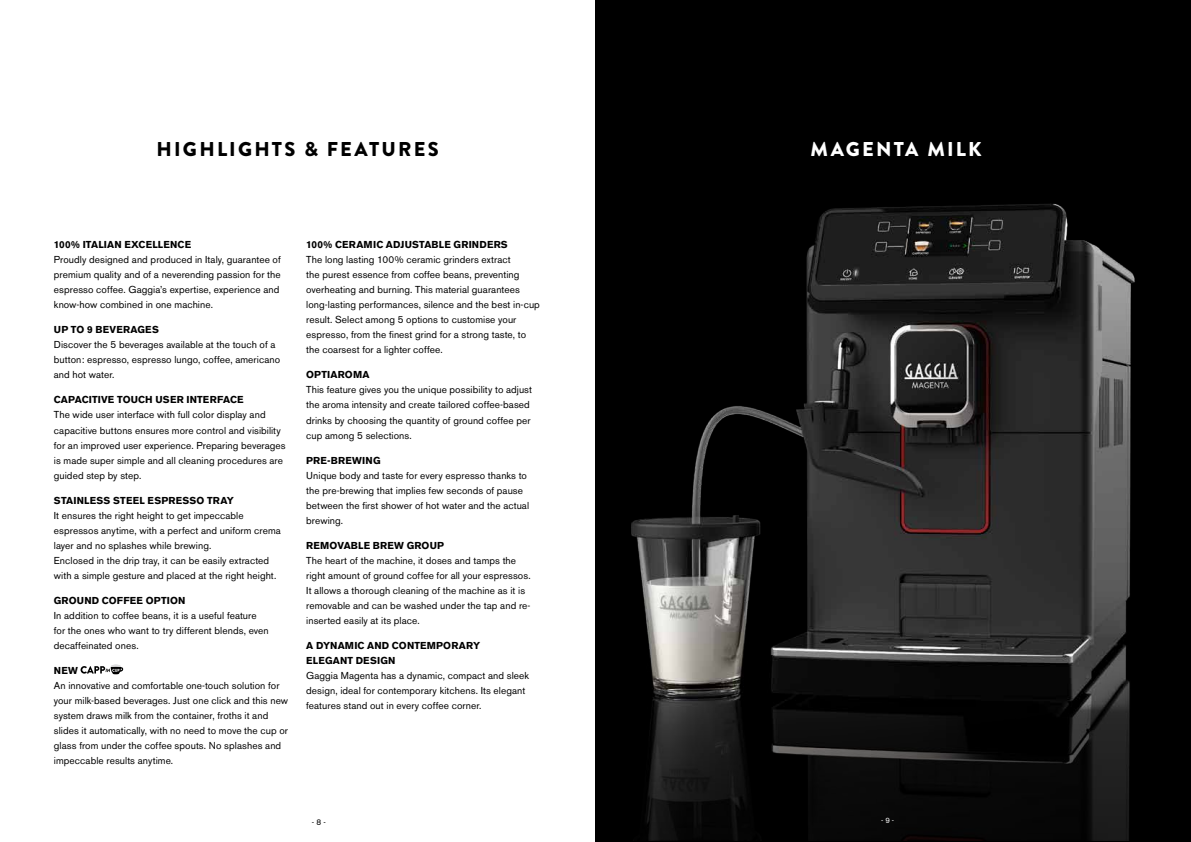
<style>
.page{position:relative;width:1191px;height:842px;background:#fff}
.page>*{position:absolute;margin:0;border:0;box-sizing:border-box;transform-origin:0 0}
.t1{font:900 20px "Brandon Grotesque";letter-spacing:.11em;color:#000}
.t2{font:900 20px "Brandon Grotesque";letter-spacing:.105em;color:#fff}
.t3{font:10px/15px "Akzidenz Grotesk BE";letter-spacing:.01em;color:#000}
.t4{font:700 10px/15px "Akzidenz Grotesk BE";letter-spacing:.015em;color:#000}
.t5{font:8.2px "Akzidenz Grotesk BE";color:#000}
.t6{font:7.7px "Akzidenz Grotesk BE";color:#fff}
</style>
<div class="page">
<div style="left:595px;top:0;width:596px;height:842px;background:#000"></div>
<img style="left:631px;top:203px;width:504px;height:637px">
<svg style="left:81px;top:664px;width:42px;height:10px"></svg>
<h1 class="t1" style="left:157px;top:135px;width:284px">HIGHLIGHTS &amp; FEATURES</h1>
<p class="t4" style="left:54px;top:238px;width:139px">100% ITALIAN EXCELLENCE</p>
<p class="t3" style="left:54px;top:252px;width:228px">Proudly designed and produced in Italy, guarantee of premium quality and of a neverending passion for the espresso coffee. Gaggia’s expertise, experience and know-how combined in one machine.</p>
<p class="t4" style="left:54px;top:323px;width:107px">UP TO 9 BEVERAGES</p>
<p class="t3" style="left:54px;top:337px;width:228px">Discover the 5 beverages available at the touch of a button: espresso, espresso lungo, coffee, americano and hot water.</p>
<p class="t4" style="left:54px;top:393px;width:191px">CAPACITIVE TOUCH USER INTERFACE</p>
<p class="t3" style="left:54px;top:407px;width:233px">The wide user interface with full color display and capacitive buttons ensures more control and visibility for an improved user experience. Preparing beverages is made super simple and all cleaning procedures are guided step by step.</p>
<p class="t4" style="left:54px;top:493px;width:181px">STAINLESS STEEL ESPRESSO TRAY</p>
<p class="t3" style="left:54px;top:507px;width:229px">It ensures the right height to get impeccable espressos anytime, with a perfect and uniform crema layer and no splashes while brewing.<br>Enclosed in the drip tray, it can be easily extracted with a simple gesture and placed at the right height.</p>
<p class="t4" style="left:54px;top:593px;width:133px">GROUND COFFEE OPTION</p>
<p class="t3" style="left:54px;top:607px;width:216px">In addition to coffee beans, it is a useful feature for the ones who want to try different blends, even decaffeinated ones.</p>
<p class="t4" style="left:54px;top:663px;width:25px">NEW</p>
<p class="t3" style="left:54px;top:677px;width:236px">An innovative and comfortable one-touch solution for your milk-based beverages. Just one click and this new system draws milk from the container, froths it and slides it automatically, with no need to move the cup or glass from under the coffee spouts. No splashes and impeccable results anytime.</p>
<p class="t4" style="left:306px;top:238px;width:203px">100% CERAMIC ADJUSTABLE GRINDERS</p>
<p class="t3" style="left:306px;top:252px;width:235px">The long lasting 100% ceramic grinders extract<br>the purest essence from coffee beans, preventing overheating and burning. This material guarantees long-lasting performances, silence and the best in-cup result. Select among 5 options to customise your espresso, from the finest grind for a strong taste, to the coarsest for a lighter coffee.</p>
<p class="t4" style="left:306px;top:368px;width:65px">OPTIAROMA</p>
<p class="t3" style="left:306px;top:382px;width:227px">This feature gives you the unique possibility to adjust the aroma intensity and create tailored coffee-based drinks by choosing the quantity of ground coffee per cup among 5 selections.</p>
<p class="t4" style="left:306px;top:453px;width:76px">PRE-BREWING</p>
<p class="t3" style="left:306px;top:467px;width:224px">Unique body and taste for every espresso thanks to the pre-brewing that implies few seconds of pause between the first shower of hot water and the actual brewing.</p>
<p class="t4" style="left:306px;top:538px;width:139px">REMOVABLE BREW GROUP</p>
<p class="t3" style="left:306px;top:552px;width:226px">The heart of the machine, it doses and tamps the right amount of ground coffee for all your espressos.<br>It allows a thorough cleaning of the machine as it is removable and can be washed under the tap and re&shy;inserted easily at its place.</p>
<p class="t4" style="left:306px;top:638px;width:175px">A DYNAMIC AND CONTEMPORARY<br>ELEGANT DESIGN</p>
<p class="t3" style="left:306px;top:667px;width:224px">Gaggia Magenta has a dynamic, compact and sleek design, ideal for contemporary kitchens. Its elegant features stand out in every coffee corner.</p>
<p class="t5" style="left:312px;top:817px;width:16px">- 8 -</p>
<h1 class="t2" style="left:810px;top:135px;width:172px">MAGENTA MILK</h1>
<p class="t6" style="left:881px;top:816px;width:15px">- 9 -</p>
</div>
